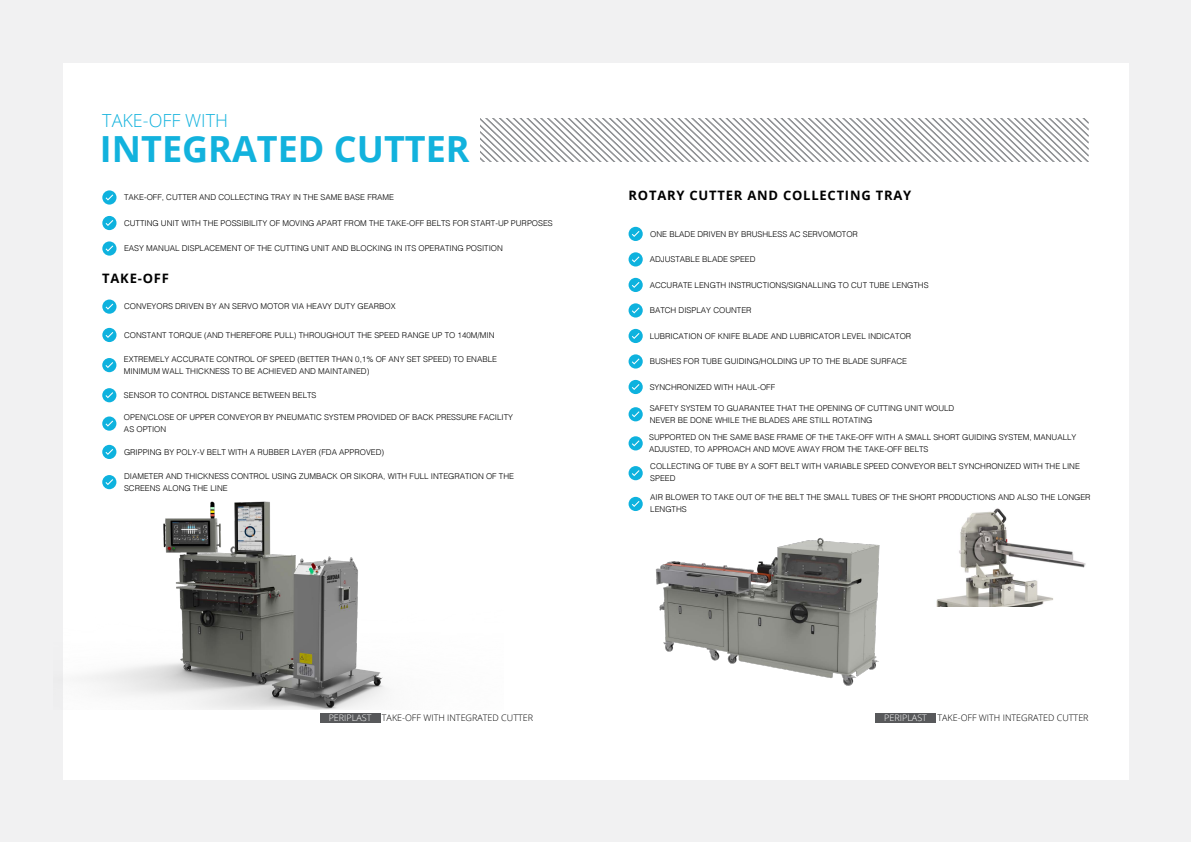
<style>
.page{position:relative;width:1191px;height:842px;background:#f1f1f2}
.page>*{position:absolute;margin:0;border:0;box-sizing:border-box;transform-origin:0 0}
.t1{font:700 36px "Open Sans";color:#12b2dd}
.t2{font:300 18px "Open Sans";color:#12b2dd}
.t3{font:700 13px "Open Sans";letter-spacing:.06em;color:#000}
.t4{font:300 9px "Open Sans";color:#000}
.t5{font:300 8px/12px "Helvetica";color:#000}
.s1{color:#fff}
</style>
<div class="page">
<div style="left:63px;top:63px;width:1065px;height:716px;background:#fff"></div>
<svg style="left:480px;top:118px;width:608px;height:44px"></svg>
<div style="left:875px;top:713px;width:61px;height:10px;background:#58595b"></div>
<div style="left:102px;top:190px;width:14px;height:15px;background:#0eb2de;border-radius:50%"></div>
<svg style="left:106px;top:194px;width:7px;height:7px"></svg>
<div style="left:102px;top:299px;width:14px;height:15px;background:#0eb2de;border-radius:50%"></div>
<svg style="left:106px;top:304px;width:7px;height:6px"></svg>
<div style="left:102px;top:328px;width:14px;height:14px;background:#0eb2de;border-radius:50%"></div>
<svg style="left:106px;top:332px;width:7px;height:6px"></svg>
<div style="left:102px;top:358px;width:14px;height:14px;background:#0eb2de;border-radius:50%"></div>
<svg style="left:105px;top:362px;width:8px;height:6px"></svg>
<div style="left:102px;top:388px;width:14px;height:14px;background:#0eb2de;border-radius:50%"></div>
<svg style="left:105px;top:392px;width:8px;height:6px"></svg>
<div style="left:102px;top:445px;width:14px;height:14px;background:#0eb2de;border-radius:50%"></div>
<svg style="left:105px;top:449px;width:8px;height:6px"></svg>
<div style="left:102px;top:475px;width:14px;height:14px;background:#0eb2de;border-radius:50%"></div>
<svg style="left:105px;top:479px;width:8px;height:6px"></svg>
<div style="left:102px;top:416px;width:14px;height:15px;background:#0eb2de;border-radius:50%"></div>
<svg style="left:105px;top:421px;width:8px;height:6px"></svg>
<div style="left:102px;top:241px;width:14px;height:15px;background:#0eb2de;border-radius:50%"></div>
<svg style="left:106px;top:245px;width:7px;height:7px"></svg>
<div style="left:102px;top:216px;width:14px;height:14px;background:#0eb2de;border-radius:50%"></div>
<svg style="left:106px;top:220px;width:7px;height:6px"></svg>
<img style="left:936px;top:508px;width:150px;height:99px">
<div style="left:628px;top:227px;width:15px;height:14px;background:#0eb2de;border-radius:50%"></div>
<svg style="left:632px;top:231px;width:7px;height:6px"></svg>
<div style="left:628px;top:278px;width:15px;height:14px;background:#0eb2de;border-radius:50%"></div>
<svg style="left:632px;top:282px;width:7px;height:6px"></svg>
<svg style="left:628px;top:303px;width:15px;height:15px"></svg>
<svg style="left:632px;top:307px;width:7px;height:6px"></svg>
<div style="left:628px;top:329px;width:15px;height:14px;background:#0eb2de;border-radius:50%"></div>
<svg style="left:632px;top:333px;width:7px;height:6px"></svg>
<svg style="left:628px;top:354px;width:15px;height:15px"></svg>
<svg style="left:632px;top:358px;width:7px;height:6px"></svg>
<div style="left:628px;top:380px;width:15px;height:14px;background:#0eb2de;border-radius:50%"></div>
<svg style="left:632px;top:384px;width:7px;height:6px"></svg>
<div style="left:628px;top:407px;width:15px;height:14px;background:#0eb2de;border-radius:50%"></div>
<svg style="left:632px;top:411px;width:7px;height:6px"></svg>
<div style="left:628px;top:436px;width:15px;height:14px;background:#0eb2de;border-radius:50%"></div>
<svg style="left:632px;top:440px;width:7px;height:6px"></svg>
<div style="left:628px;top:252px;width:15px;height:14px;background:#0eb2de;border-radius:50%"></div>
<svg style="left:632px;top:256px;width:7px;height:6px"></svg>
<img style="left:656px;top:538px;width:224px;height:148px">
<div style="left:628px;top:466px;width:15px;height:14px;background:#0eb2de;border-radius:50%"></div>
<svg style="left:632px;top:470px;width:7px;height:6px"></svg>
<div style="left:628px;top:497px;width:15px;height:14px;background:#0eb2de;border-radius:50%"></div>
<svg style="left:632px;top:501px;width:7px;height:6px"></svg>
<img style="left:80px;top:501px;width:306px;height:208px">
<div style="left:320px;top:713px;width:60px;height:10px;background:#58595b"></div>
<h2 class="t2" style="left:102px;top:108px;width:127px">TAKE-OFF WITH</h2>
<h1 class="t1" style="left:100px;top:123px;width:371px">INTEGRATED CUTTER</h1>
<p class="t5" style="left:124px;top:191px;width:271px">TAKE-OFF, CUTTER AND COLLECTING TRAY IN THE SAME BASE FRAME</p>
<p class="t5" style="left:124px;top:216px;width:430px">CUTTING UNIT WITH THE POSSIBILITY OF MOVING APART FROM THE TAKE-OFF BELTS FOR START-UP PURPOSES</p>
<p class="t5" style="left:124px;top:242px;width:380px">EASY MANUAL DISPLACEMENT OF THE CUTTING UNIT AND BLOCKING IN ITS OPERATING POSITION</p>
<h3 class="t3" style="left:102px;top:269px;width:68px">TAKE-OFF</h3>
<p class="t5" style="left:124px;top:300px;width:273px">CONVEYORS DRIVEN BY AN SERVO MOTOR VIA HEAVY DUTY GEARBOX</p>
<p class="t5" style="left:124px;top:328px;width:372px">CONSTANT TORQUE (AND THEREFORE PULL) THROUGHOUT THE SPEED RANGE UP TO 140M/MIN</p>
<p class="t5" style="left:124px;top:353px;width:374px">EXTREMELY ACCURATE CONTROL OF SPEED (BETTER THAN 0,1% OF ANY SET SPEED) TO ENABLE<br>MINIMUM WALL THICKNESS TO BE ACHIEVED AND MAINTAINED)</p>
<p class="t5" style="left:124px;top:389px;width:194px">SENSOR TO CONTROL DISTANCE BETWEEN BELTS</p>
<p class="t5" style="left:124px;top:410px;width:390px">OPEN/CLOSE OF UPPER CONVEYOR BY PNEUMATIC SYSTEM PROVIDED OF BACK PRESSURE FACILITY<br>AS OPTION</p>
<p class="t5" style="left:124px;top:445px;width:262px">GRIPPING BY POLY-V BELT WITH A RUBBER LAYER (FDA APPROVED)</p>
<p class="t5" style="left:124px;top:469px;width:391px">DIAMETER AND THICKNESS CONTROL USING ZUMBACK OR SIKORA, WITH FULL INTEGRATION OF THE<br>SCREENS ALONG THE LINE</p>
<h3 class="t3" style="left:628px;top:186px;width:284px">ROTARY CUTTER AND COLLECTING TRAY</h3>
<p class="t5" style="left:650px;top:227px;width:209px">ONE BLADE DRIVEN BY BRUSHLESS AC SERVOMOTOR</p>
<p class="t5" style="left:649px;top:253px;width:107px">ADJUSTABLE BLADE SPEED</p>
<p class="t5" style="left:649px;top:278px;width:280px">ACCURATE LENGTH INSTRUCTIONS/SIGNALLING TO CUT TUBE LENGTHS</p>
<p class="t5" style="left:649px;top:304px;width:103px">BATCH DISPLAY COUNTER</p>
<p class="t5" style="left:649px;top:329px;width:263px">LUBRICATION OF KNIFE BLADE AND LUBRICATOR LEVEL INDICATOR</p>
<p class="t5" style="left:649px;top:355px;width:259px">BUSHES FOR TUBE GUIDING/HOLDING UP TO THE BLADE SURFACE</p>
<p class="t5" style="left:649px;top:380px;width:127px">SYNCHRONIZED WITH HAUL-OFF</p>
<p class="t5" style="left:649px;top:402px;width:306px">SAFETY SYSTEM TO GUARANTEE THAT THE OPENING OF CUTTING UNIT WOULD<br>NEVER BE DONE WHILE THE BLADES ARE STILL ROTATING</p>
<p class="t5" style="left:649px;top:431px;width:429px">SUPPORTED ON THE SAME BASE FRAME OF THE TAKE-OFF WITH A SMALL SHORT GUIDING SYSTEM, MANUALLY<br>ADJUSTED, TO APPROACH AND MOVE AWAY FROM THE TAKE-OFF BELTS</p>
<p class="t5" style="left:650px;top:460px;width:431px">COLLECTING OF TUBE BY A SOFT BELT WITH VARIABLE SPEED CONVEYOR BELT SYNCHRONIZED WITH THE LINE<br>SPEED</p>
<p class="t5" style="left:650px;top:490px;width:442px">AIR BLOWER TO TAKE OUT OF THE BELT THE SMALL TUBES OF THE SHORT PRODUCTIONS AND ALSO THE LONGER<br>LENGTHS</p>
<p class="t4" style="left:329px;top:712px;width:206px"><span class="s1">PERIPLAST</span> TAKE-OFF WITH INTEGRATED CUTTER</p>
<p class="t4" style="left:884px;top:712px;width:206px"><span class="s1">PERIPLAST</span> TAKE-OFF WITH INTEGRATED CUTTER</p>
</div>
